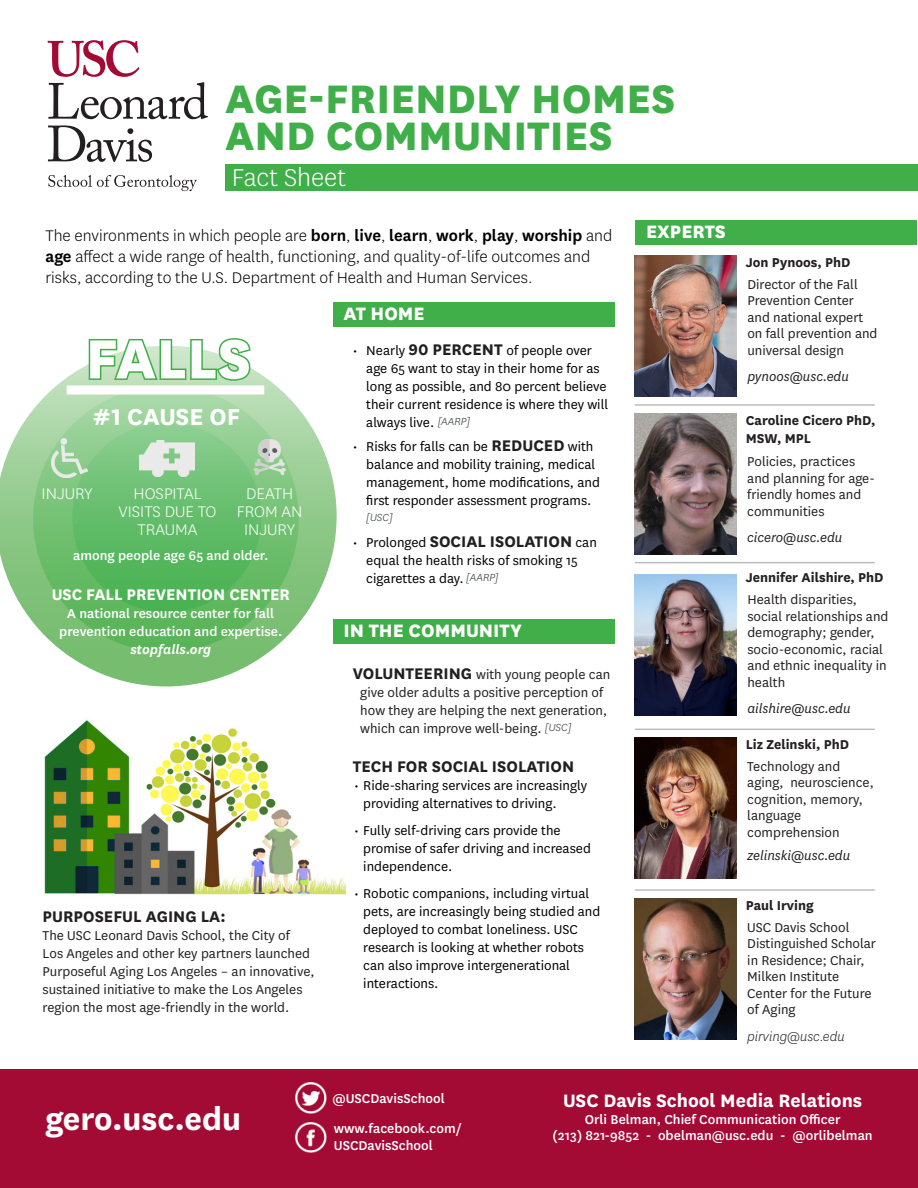
<style>
.page{position:relative;width:918px;height:1188px;background:#fff}
.page>*{position:absolute;margin:0;border:0;box-sizing:border-box;transform-origin:0 0}
.t1{font:800 64.5px "National";color:#fff}
.t2{font:800 46.5px "National";color:#40ae49}
.t3{font:700 36px "National";color:#fff}
.t4{font:300 28.5px "National";color:#fff}
.t5{font:700 27px "National";color:#fff}
.t6{font:700 21px "National";color:#fff}
.t7{font:800 21px "National";color:#fff}
.t8{font:300 18px/21px "National";color:#000}
.t9{font:700 18px "National";color:#231f20}
.t10{font:300 18px/18px "National";color:#fff;text-align:center}
.t11{font:700 18px "National";color:#fff}
.t12{font:15px/16.5px "National";color:#231f20}
.t13{font:15px/18px "National";color:#000}
.t14{font:500 15px/18px "National";color:#fff;text-align:center}
.t15{font:700 15px/18px "National";color:#231f20}
.t16{font:italic 15px "National";color:#231f20}
.t17{font:italic 300 15px "National";color:#231f20}
.t18{font:italic 300 12px "National";color:#303232}
.s1{font-weight:600}
.s2{font-weight:700;font-size:18px;color:#231f20}
.s3{font-weight:300;font-style:italic;font-size:12px;color:#303232}
.s4{font-weight:400;font-size:15px;color:#000}
.s5{font-weight:600;font-style:italic}
.s6{font-weight:700;font-size:18px}
</style>
<div class="page">
<div style="left:225px;top:165px;width:693px;height:26px;background:#40ae49"></div>
<svg style="left:48px;top:40px;width:160px;height:79px"></svg>
<svg style="left:48px;top:125px;width:104px;height:37px"></svg>
<svg style="left:48px;top:175px;width:149px;height:16px"></svg>
<div style="left:0;top:1069px;width:918px;height:119px;background:#a30a34"></div>
<img style="left:296px;top:1122px;width:30px;height:31px">
<img style="left:296px;top:1083px;width:30px;height:31px">
<div style="left:636px;top:220px;width:281px;height:25px;background:#40ae49"></div>
<img style="left:635px;top:256px;width:102px;height:141px">
<img style="left:635px;top:413px;width:102px;height:141px">
<img style="left:635px;top:575px;width:102px;height:141px">
<img style="left:635px;top:738px;width:102px;height:141px">
<img style="left:635px;top:898px;width:102px;height:141px">
<hr style="left:635px;top:404px;width:240px;height:2px;background:#777877">
<hr style="left:635px;top:562px;width:240px;height:1px;background:#777877">
<hr style="left:635px;top:729px;width:240px;height:1px;background:#777877">
<hr style="left:635px;top:889px;width:240px;height:2px;background:#777877">
<svg style="left:0;top:365px;width:337px;height:321px"></svg>
<div style="left:33px;top:386px;width:266px;height:266px;background:linear-gradient(to bottom,#a5d7a5,#4fb04e);border-radius:50%"></div>
<div style="left:72px;top:423px;width:189px;height:189px;background:linear-gradient(to bottom,#8cce91,#42af4b);border-radius:50%"></div>
<svg style="left:87px;top:338px;width:165px;height:44px"></svg>
<div style="left:67px;top:386px;width:197px;height:9px;background:#fff"></div>
<img style="left:51px;top:438px;width:37px;height:40px">
<img style="left:139px;top:441px;width:55px;height:35px">
<img style="left:246px;top:438px;width:49px;height:38px">
<div style="left:333px;top:302px;width:282px;height:24px;background:#40ae49"></div>
<img style="left:44px;top:720px;width:301px;height:175px">
<div style="left:333px;top:619px;width:282px;height:24px;background:#40ae49"></div>
<p class="t2" style="left:225px;top:65px;width:452px">AGE-FRIENDLY HOMES</p>
<p class="t2" style="left:225px;top:102px;width:390px">AND COMMUNITIES</p>
<p class="t4" style="left:232px;top:160px;width:116px">Fact Sheet</p>
<p class="t8" style="left:45px;top:224px;width:568px">The environments in which people are <span class="s1">born</span>, <span class="s1">live</span>, <span class="s1">learn</span>, <span class="s1">work</span>, <span class="s1">play</span>, <span class="s1">worship</span> and <span class="s1">age</span> affect a wide range of health, functioning, and quality-of-life outcomes and risks, according to the U.S. Department of Health and Human Services.</p>
<p class="t7" style="left:343px;top:298px;width:83px">AT HOME</p>
<p class="t13" style="left:366px;top:340px;width:243px;text-indent:-14px">• Nearly <span class="s2">90 PERCENT</span> of people over age 65 want to stay in their home for as long as possible, and 80 percent believe their current residence is where they will always live. <span class="s3">[AARP]</span></p>
<p class="t13" style="left:366px;top:436px;width:235px;text-indent:-14px">• Risks for falls can be <span class="s2">REDUCED</span> with balance and mobility training, medical management, home modifications, and first responder assessment programs.</p>
<p class="t18" style="left:366px;top:510px;width:28px">[USC]</p>
<p class="t9" style="left:353px;top:528px;width:246px"><span class="s4">• Prolonged</span> SOCIAL ISOLATION <span class="s4">can</span></p>
<p class="t13" style="left:366px;top:550px;width:213px">equal the health risks of smoking 15 cigarettes a day. <span class="s3">[AARP]</span></p>
<p class="t1" style="left:85px;top:312px;width:168px">FALLS</p>
<p class="t5" style="left:92px;top:398px;width:150px">#1 CAUSE OF</p>
<p class="t10" style="left:42px;top:484px;width:53px">INJURY</p>
<p class="t10" style="left:119px;top:484px;width:100px">HOSPITAL<br>VISITS DUE TO<br>TRAUMA</p>
<p class="t10" style="left:246px;top:484px;width:49px">DEATH</p>
<p class="t10" style="left:237px;top:502px;width:67px">FROM AN<br>INJURY</p>
<p class="t14" style="left:73px;top:546px;width:197px">among people age 65 and older.</p>
<p class="t11" style="left:52px;top:581px;width:240px">USC FALL PREVENTION CENTER</p>
<p class="t14" style="left:59px;top:603px;width:225px">A national resource center for fall prevention education and expertise. <span class="s5">stopfalls.org</span></p>
<p class="t7" style="left:343px;top:616px;width:180px">IN THE COMMUNITY</p>
<p class="t9" style="left:43px;top:903px;width:185px">PURPOSEFUL AGING LA:</p>
<p class="t12" style="left:43px;top:925px;width:274px;line-height:18px">The USC Leonard Davis School, the City of<br>Los Angeles and other key partners launched Purposeful Aging Los Angeles – an innovative, sustained initiative to make the Los Angeles region the most age-friendly in the world.</p>
<p class="t12" style="left:360px;top:665px;width:252px;line-height:18px;text-indent:-8px"><span class="s6">VOLUNTEERING</span> with young people can give older adults a positive perception of how they are helping the next generation, which can improve well-being. <span class="s3">[USC]</span></p>
<p class="t9" style="left:353px;top:754px;width:223px">TECH FOR SOCIAL ISOLATION</p>
<p class="t13" style="left:363px;top:776px;width:225px;text-indent:-9px">• Ride-sharing services are increasingly providing alternatives to driving.</p>
<p class="t13" style="left:363px;top:821px;width:229px;text-indent:-9px">• Fully self-driving cars provide the promise of safer driving and increased independence.</p>
<p class="t13" style="left:363px;top:884px;width:239px;text-indent:-9px">• Robotic companions, including virtual pets, are increasingly being studied and deployed to combat loneliness. USC research is looking at whether robots can also improve intergenerational interactions.</p>
<p class="t7" style="left:646px;top:217px;width:81px">EXPERTS</p>
<p class="t15" style="left:746px;top:252px;width:106px">Jon Pynoos, PhD</p>
<p class="t12" style="left:747px;top:275px;width:132px">Director of the Fall<br>Prevention Center and national expert on fall prevention and universal design</p>
<p class="t16" style="left:747px;top:368px;width:103px">pynoos@usc.edu</p>
<p class="t15" style="left:746px;top:410px;width:131px">Caroline Cicero PhD,<br>MSW, MPL</p>
<p class="t12" style="left:747px;top:453px;width:129px">Policies, practices and planning for age&shy;friendly homes and communities</p>
<p class="t16" style="left:747px;top:528px;width:97px">cicero@usc.edu</p>
<p class="t15" style="left:746px;top:568px;width:139px">Jennifer Ailshire, PhD</p>
<p class="t12" style="left:747px;top:591px;width:143px">Health disparities, social relationships and demography; gender, socio-economic, racial and ethnic inequality in health</p>
<p class="t16" style="left:747px;top:699px;width:105px">ailshire@usc.edu</p>
<p class="t15" style="left:746px;top:734px;width:105px">Liz Zelinski, PhD</p>
<p class="t12" style="left:747px;top:757px;width:128px">Technology and aging, neuroscience, cognition, memory, language comprehension</p>
<p class="t16" style="left:747px;top:846px;width:105px">zelinski@usc.edu</p>
<p class="t15" style="left:746px;top:895px;width:69px">Paul Irving</p>
<p class="t12" style="left:747px;top:918px;width:130px">USC Davis School<br>Distinguished Scholar in Residence; Chair,<br>Milken Institute<br>Center for the Future of Aging</p>
<p class="t17" style="left:747px;top:1027px;width:99px">pirving@usc.edu</p>
<p class="t3" style="left:45px;top:1094px;width:197px">gero.usc.edu</p>
<p class="t14" style="left:333px;top:1089px;width:114px">@USCDavisSchool</p>
<p class="t6" style="left:563px;top:1086px;width:301px">USC Davis School Media Relations</p>
<p class="t14" style="left:585px;top:1110px;width:257px">Orli Belman, Chief Communication Officer</p>
<p class="t14" style="left:553px;top:1126px;width:322px">(213) 821-9852 - obelman@usc.edu - @orlibelman</p>
<p class="t14" style="left:334px;top:1119px;width:129px">www.facebook.com/</p>
<p class="t14" style="left:334px;top:1135px;width:100px">USCDavisSchool</p>
</div>
